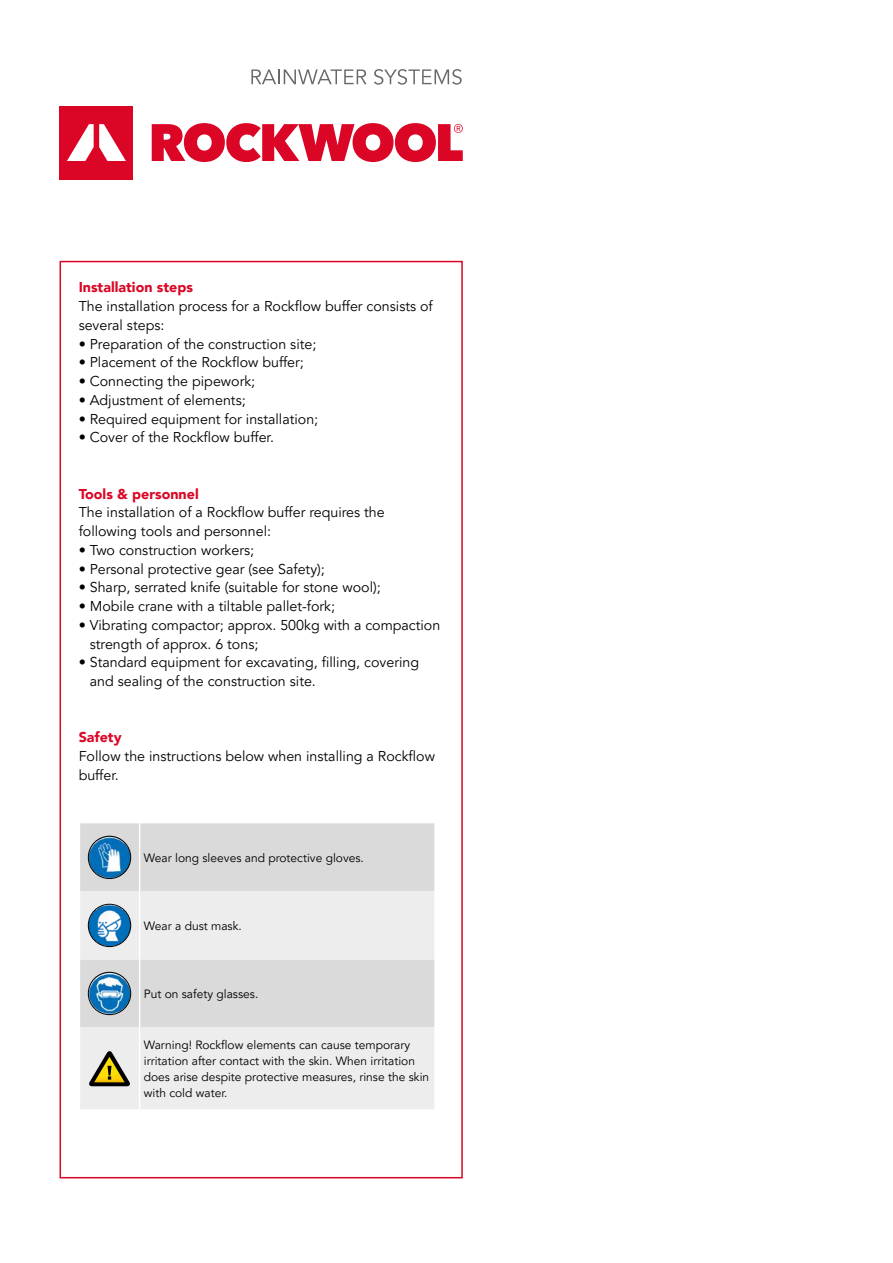
<style>
.page{position:relative;width:893px;height:1263px;background:#fff}
.page>*{position:absolute;margin:0;border:0;box-sizing:border-box;transform-origin:0 0}
.t1{font:14.25px/18.8px "Avenir LT Pro";color:#000}
.t2{font:900 14.25px "Avenir LT Pro";color:#db0626}
.t3{font:12px/15.8px "Avenir LT Pro";color:#000}
</style>
<div class="page">
<div style="left:60px;top:261px;width:403px;height:917px;background:#fff;border:2px solid #db0626"></div>
<div style="left:80px;top:823px;width:354px;height:68px;background:#dadada"></div>
<svg style="left:80px;top:891px;width:354px;height:218px;background:#e7e7e7"></svg>
<hr style="left:139px;top:823px;width:1px;height:68px;background:#fff">
<hr style="left:139px;top:891px;width:1px;height:68px;background:#fff">
<hr style="left:139px;top:959px;width:1px;height:68px;background:#fff">
<hr style="left:139px;top:1027px;width:1px;height:82px;background:#fff">
<img style="left:88px;top:836px;width:43px;height:42px;border-radius:21px">
<div style="left:88px;top:836px;width:43px;height:43px;border:1px solid #000;border-radius:50%"></div>
<img style="left:88px;top:904px;width:43px;height:42px;border-radius:21px">
<div style="left:88px;top:904px;width:43px;height:43px;border:1px solid #000;border-radius:50%"></div>
<img style="left:88px;top:972px;width:43px;height:43px;border-radius:21px">
<div style="left:88px;top:972px;width:43px;height:43px;border:1px solid #000;border-radius:50%"></div>
<svg style="left:88px;top:1050px;width:43px;height:36px;background:#a89f70"></svg>
<div style="left:60px;top:106px;width:73px;height:73px;background:#db0626"></div>
<svg style="left:152px;top:123px;width:311px;height:39px"></svg>
<svg style="left:67px;top:124px;width:59px;height:37px"></svg>
<svg style="left:251px;top:69px;width:116px;height:15px"></svg>
<svg style="left:374px;top:69px;width:88px;height:16px"></svg>
<p class="t2" style="left:79px;top:279px;width:116px">Installation steps</p>
<p class="t1" style="left:79px;top:297px;width:356px">The installation process for a Rockflow buffer consists of several steps:</p>
<p class="t1" style="left:79px;top:335px;width:239px">• Preparation of the construction site;</p>
<p class="t1" style="left:79px;top:353px;width:227px">• Placement of the Rockflow buffer;</p>
<p class="t1" style="left:79px;top:372px;width:178px">• Connecting the pipework;</p>
<p class="t1" style="left:79px;top:391px;width:169px">• Adjustment of elements;</p>
<p class="t1" style="left:79px;top:410px;width:241px">• Required equipment for installation;</p>
<p class="t1" style="left:79px;top:428px;width:197px">• Cover of the Rockflow buffer.</p>
<p class="t2" style="left:79px;top:485px;width:122px">Tools &amp; personnel</p>
<p class="t1" style="left:79px;top:503px;width:308px">The installation of a Rockflow buffer requires the following tools and personnel:</p>
<p class="t1" style="left:79px;top:541px;width:177px">• Two construction workers;</p>
<p class="t1" style="left:79px;top:560px;width:248px">• Personal protective gear (see Safety);</p>
<p class="t1" style="left:79px;top:578px;width:304px">• Sharp, serrated knife (suitable for stone wool);</p>
<p class="t1" style="left:79px;top:597px;width:258px">• Mobile crane with a tiltable pallet-fork;</p>
<p class="t1" style="left:90px;top:616px;width:352px;text-indent:-11px">• Vibrating compactor; approx. 500kg with a compaction strength of approx. 6 tons;</p>
<p class="t1" style="left:90px;top:653px;width:331px;text-indent:-11px">• Standard equipment for excavating, filling, covering and sealing of the construction site.</p>
<p class="t2" style="left:79px;top:729px;width:45px">Safety</p>
<p class="t1" style="left:79px;top:747px;width:358px">Follow the instructions below when installing a Rockflow buffer.</p>
<p class="t3" style="left:144px;top:850px;width:222px">Wear long sleeves and protective gloves.</p>
<p class="t3" style="left:144px;top:918px;width:100px">Wear a dust mask.</p>
<p class="t3" style="left:144px;top:986px;width:116px">Put on safety glasses.</p>
<p class="t3" style="left:144px;top:1037px;width:287px">Warning! Rockflow elements can cause temporary irritation after contact with the skin. When irritation does arise despite protective measures, rinse the skin with cold water.</p>
</div>
